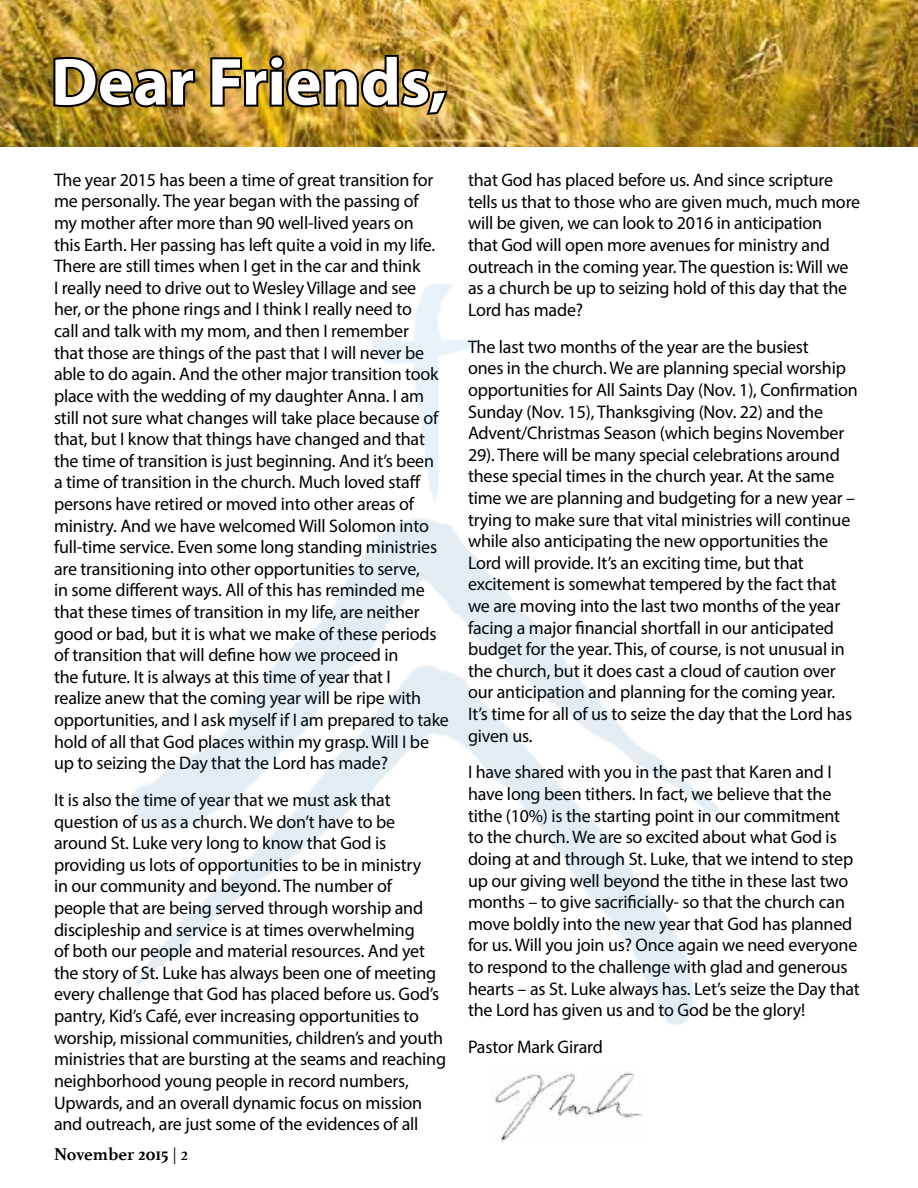
<style>
.page{position:relative;width:918px;height:1188px;background:#fff}
.page>*{position:absolute;margin:0;border:0;box-sizing:border-box;transform-origin:0 0}
.t1{font:700 67.2px "Myriad Pro";color:#fff}
.t2{font:18.3px/21.6px "Myriad Pro";letter-spacing:-.01em;color:#000}
.t3{font:700 18px "Athelas";color:#000}
.s1{font-weight:400}
</style>
<div class="page">
<img style="left:0;top:0;width:918px;height:147px">
<img style="left:493px;top:1071px;width:149px;height:71px">
<img style="left:130px;top:284px;width:589px;height:741px">
<img style="left:51px;top:55px;width:146px;height:54px">
<img style="left:208px;top:53px;width:243px;height:65px">
<h1 class="t1" style="left:51px;top:38px;width:397px">Dear Friends,</h1>
<p class="t2" style="left:54px;top:169px;width:396px">The year 2015 has been a time of great transition for me personally. The year began with the passing of<br>my mother after more than 90 well-lived years on<br>this Earth. Her passing has left quite a void in my life.<br>There are still times when I get in the car and think<br>I really need to drive out to Wesley Village and see<br>her, or the phone rings and I think I really need to<br>call and talk with my mom, and then I remember<br>that those are things of the past that I will never be able to do again. And the other major transition took place with the wedding of my daughter Anna. I am still not sure what changes will take place because of that, but I know that things have changed and that the time of transition is just beginning. And it’s been<br>a time of transition in the church. Much loved staff persons have retired or moved into other areas of ministry. And we have welcomed Will Solomon into full-time service. Even some long standing ministries are transitioning into other opportunities to serve,<br>in some different ways. All of this has reminded me that these times of transition in my life, are neither good or bad, but it is what we make of these periods of transition that will define how we proceed in<br>the future. It is always at this time of year that I<br>realize anew that the coming year will be ripe with opportunities, and I ask myself if I am prepared to take hold of all that God places within my grasp. Will I be up to seizing the Day that the Lord has made?</p>
<p class="t2" style="left:54px;top:789px;width:394px">It is also the time of year that we must ask that question of us as a church. We don’t have to be around St. Luke very long to know that God is providing us lots of opportunities to be in ministry<br>in our community and beyond. The number of people that are being served through worship and discipleship and service is at times overwhelming<br>of both our people and material resources. And yet the story of St. Luke has always been one of meeting every challenge that God has placed before us. God’s pantry, Kid’s Café, ever increasing opportunities to worship, missional communities, children’s and youth ministries that are bursting at the seams and reaching neighborhood young people in record numbers, Upwards, and an overall dynamic focus on mission and outreach, are just some of the evidences of all</p>
<p class="t3" style="left:54px;top:1139px;width:136px">November 2015 <span class="s1">| 2</span></p>
<p class="t2" style="left:468px;top:169px;width:394px">that God has placed before us. And since scripture tells us that to those who are given much, much more will be given, we can look to 2016 in anticipation<br>that God will open more avenues for ministry and outreach in the coming year. The question is: Will we as a church be up to seizing hold of this day that the Lord has made?</p>
<p class="t2" style="left:468px;top:336px;width:391px">The last two months of the year are the busiest<br>ones in the church. We are planning special worship opportunities for All Saints Day (Nov. 1), Confirmation Sunday (Nov. 15), Thanksgiving (Nov. 22) and the Advent/Christmas Season (which begins November 29). There will be many special celebrations around these special times in the church year. At the same time we are planning and budgeting for a new year – trying to make sure that vital ministries will continue while also anticipating the new opportunities the Lord will provide. It’s an exciting time, but that excitement is somewhat tempered by the fact that we are moving into the last two months of the year facing a major financial shortfall in our anticipated budget for the year. This, of course, is not unusual in the church, but it does cast a cloud of caution over our anticipation and planning for the coming year.<br>It’s time for all of us to seize the day that the Lord has given us.</p>
<p class="t2" style="left:468px;top:761px;width:393px">I have shared with you in the past that Karen and I have long been tithers. In fact, we believe that the tithe (10%) is the starting point in our commitment to the church. We are so excited about what God is doing at and through St. Luke, that we intend to step up our giving well beyond the tithe in these last two months – to give sacrificially- so that the church can move boldly into the new year that God has planned for us. Will you join us? Once again we need everyone to respond to the challenge with glad and generous hearts – as St. Luke always has. Let’s seize the Day that the Lord has given us and to God be the glory!</p>
<p class="t2" style="left:468px;top:1036px;width:136px">Pastor Mark Girard</p>
</div>
